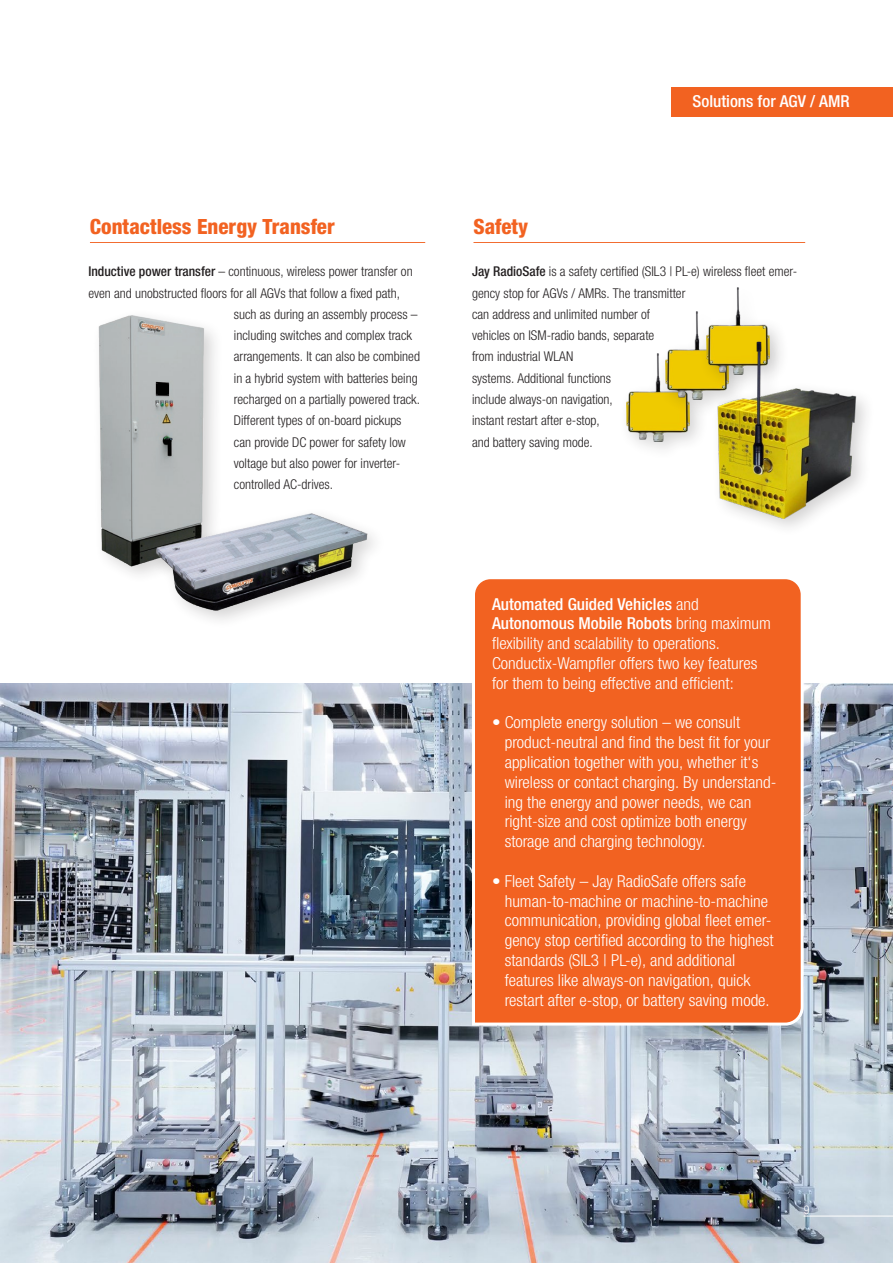
<style>
.page{position:relative;width:893px;height:1263px;background:#fff}
.page>*{position:absolute;margin:0;border:0;box-sizing:border-box;transform-origin:0 0}
.t1{font:800 condensed 21px "Helvetica Neue LTW1 G";color:#f26221}
.t2{font:300 condensed 16.5px/19.8px "Helvetica Neue LTW1 G";color:#fff;scale:1.04 1}
.t3{font:500 condensed 16.5px "Helvetica Neue LTW1 G";color:#fff;scale:1.04 1}
.Fließtext_Standard_1{font:300 condensed 13.5px/21.3px "Helvetica Neue LTW1 G";color:#231f20}
.t4{font:300 condensed 12px "Helvetica Neue LTW1 G";color:#fff}
.s1{font-weight:500}
</style>
<div class="page">
<hr style="left:473px;top:242px;width:332px;height:1px;background:#f26221">
<img style="left:0;top:684px;width:893px;height:579px">
<div style="left:470px;top:579px;width:335px;height:448px;background:#f26221"></div>
<div style="left:671px;top:87px;width:222px;height:29px;background:#f26221"></div>
<hr style="left:90px;top:242px;width:335px;height:1px;background:#f26221">
<div style="left:618px;top:348px;width:92px;height:113px;background:#231f20;opacity:.2"></div>
<img style="left:626px;top:354px;width:64px;height:88px">
<div style="left:658px;top:305px;width:91px;height:114px;background:#231f20;opacity:.2"></div>
<img style="left:665px;top:312px;width:45px;height:87px">
<div style="left:698px;top:281px;width:92px;height:113px;background:#231f20;opacity:.2"></div>
<img style="left:706px;top:287px;width:64px;height:88px">
<div style="left:710px;top:335px;width:165px;height:203px;background:#231f20;opacity:.2"></div>
<img style="left:718px;top:336px;width:141px;height:183px">
<div style="left:91px;top:308px;width:132px;height:277px;background:#231f20;opacity:.2"></div>
<img style="left:95px;top:312px;width:110px;height:256px">
<div style="left:149px;top:506px;width:237px;height:123px;background:#231f20;opacity:.2"></div>
<img style="left:155px;top:511px;width:214px;height:100px">
<hr style="left:804px;top:1216px;width:89px;height:1px;background:#fff">
<p class="t1" style="left:90px;top:214px;width:246px">Contactless Energy Transfer</p>
<p class="Fließtext_Standard_1" style="left:88px;top:261px;width:326px"><span class="s1">Inductive power transfer</span> – continuous, wireless power transfer on</p>
<p class="Fließtext_Standard_1" style="left:88px;top:282px;width:313px">even and unobstructed floors for all AGVs that follow a fixed path,</p>
<p class="Fließtext_Standard_1" style="left:234px;top:304px;width:185px">such as during an assembly process –</p>
<p class="Fließtext_Standard_1" style="left:234px;top:325px;width:180px">including switches and complex track</p>
<p class="Fließtext_Standard_1" style="left:234px;top:346px;width:188px">arrangements. It can also be combined</p>
<p class="Fließtext_Standard_1" style="left:234px;top:367px;width:185px">in a hybrid system with batteries being</p>
<p class="Fließtext_Standard_1" style="left:234px;top:389px;width:188px">recharged on a partially powered track.</p>
<p class="Fließtext_Standard_1" style="left:234px;top:410px;width:169px">Different types of on-board pickups</p>
<p class="Fließtext_Standard_1" style="left:234px;top:431px;width:173px">can provide DC power for safety low</p>
<p class="Fließtext_Standard_1" style="left:234px;top:452px;width:168px">voltage but also power for inverter-</p>
<p class="Fließtext_Standard_1" style="left:234px;top:474px;width:101px">controlled AC-drives.</p>
<p class="t3" style="left:692px;top:92px;width:153px">Solutions for AGV / AMR</p>
<p class="t1" style="left:473px;top:214px;width:56px">Safety</p>
<p class="Fließtext_Standard_1" style="left:472px;top:261px;width:327px"><span class="s1">Jay RadioSafe</span> is a safety certified (SIL3 | PL-e) wireless fleet emer&shy;gency stop for AGVs / AMRs. The transmitter<br>can address and unlimited number of<br>vehicles on ISM-radio bands, separate<br>from industrial WLAN<br>systems. Additional functions<br>include always-on navigation,<br>instant restart after e-stop,<br>and battery saving mode.</p>
<p class="t2" style="left:492px;top:594px;width:270px"><span class="s1">Automated Guided Vehicles</span> and <span class="s1">Autonomous Mobile Robots</span> bring maximum flexibility and scalability to operations.<br>Conductix-Wampfler offers two key features for them to being effective and efficient:</p>
<p class="t2" style="left:505px;top:713px;width:263px;text-indent:-13px">• Complete energy solution – we consult product-neutral and find the best fit for your application together with you, whether it‘s wireless or contact charging. By understand&shy;ing the energy and power needs, we can right-size and cost optimize both energy storage and charging technology.</p>
<p class="t2" style="left:505px;top:871px;width:260px;text-indent:-13px">• Fleet Safety – Jay RadioSafe offers safe human-to-machine or machine-to-machine communication, providing global fleet emer&shy;gency stop certified according to the highest standards (SIL3 | PL-e), and additional features like always-on navigation, quick restart after e-stop, or battery saving mode.</p>
<p class="t4" style="left:804px;top:1203px;width:7px">9</p>
</div>
